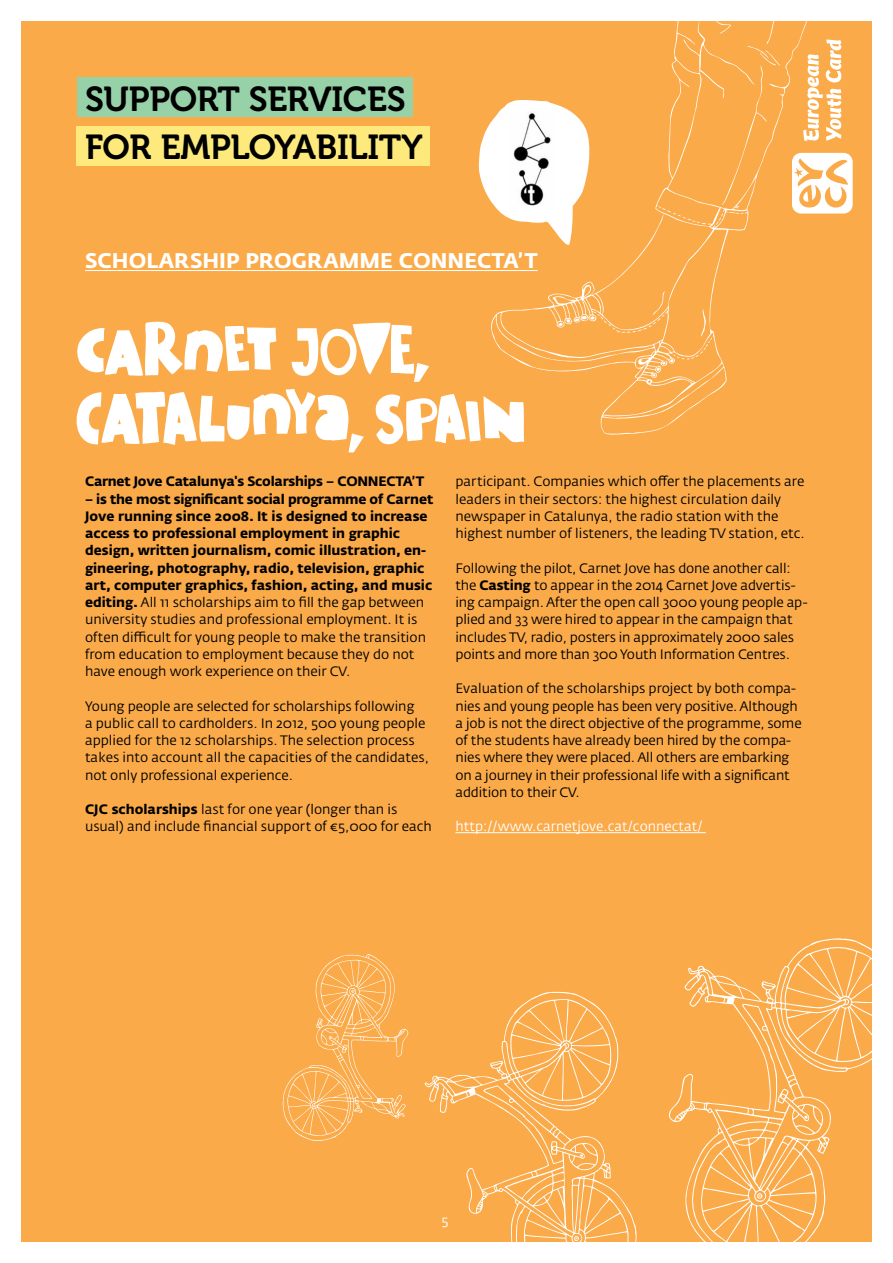
<style>
.page{position:relative;width:893px;height:1263px;background:#fff}
.page>*{position:absolute;margin:0;border:0;box-sizing:border-box;transform-origin:0 0}
.t1{font:34.5px/48px "Museo 700";letter-spacing:-.01em;color:#000}
.t2{font:700 21px "Fedra Sans Alt Pro";color:#fff}
.t3{font:13.5px/17.2px "Fedra Sans Alt Pro";letter-spacing:-.01em;color:#000}
.t4{font:700 13.5px/17.2px "Fedra Sans Alt Pro";color:#000}
.t5{font:700 13.5px "Fedra Sans Alt Pro";letter-spacing:-.02em;color:#000}
.t6{font:13.5px "Fedra Sans Alt Pro";color:#fff}
.s1{font-weight:400}
.s2{font-weight:700}
</style>
<div class="page">
<div style="left:22px;top:22px;width:850px;height:1220px;background:#faaa49"></div>
<svg style="left:478px;top:122px;width:13px;height:79px"></svg>
<div style="left:77px;top:78px;width:335px;height:39px;background:#96d1a8"></div>
<div style="left:77px;top:126px;width:353px;height:39px;background:#fde97c"></div>
<svg style="left:668px;top:938px;width:204px;height:304px"></svg>
<svg style="left:757px;top:1193px;width:6px;height:6px"></svg>
<svg style="left:804px;top:1114px;width:4px;height:6px"></svg>
<svg style="left:424px;top:992px;width:213px;height:250px"></svg>
<svg style="left:574px;top:1236px;width:6px;height:6px"></svg>
<svg style="left:605px;top:1168px;width:4px;height:3px"></svg>
<svg style="left:283px;top:954px;width:126px;height:187px"></svg>
<hr style="left:85px;top:270px;width:453px;height:1px;background:#fff">
<svg style="left:375px;top:394px;width:150px;height:51px"></svg>
<svg style="left:77px;top:321px;width:199px;height:55px"></svg>
<svg style="left:76px;top:389px;width:288px;height:63px"></svg>
<svg style="left:291px;top:322px;width:138px;height:60px"></svg>
<hr style="left:455px;top:832px;width:251px;height:1px;background:#fff">
<svg style="left:817px;top:21px;width:36px;height:193px"></svg>
<svg style="left:491px;top:21px;width:326px;height:414px"></svg>
<img style="left:509px;top:111px;width:46px;height:98px">
<h1 class="t1" style="left:85px;top:75px;width:339px">SUPPORT SERVICES<br>FOR EMPLOYABILITY</h1>
<h2 class="t2" style="left:85px;top:248px;width:454px">SCHOLARSHIP PROGRAMME CONNECTA’T</h2>
<p class="t5" style="left:85px;top:473px;width:341px">Carnet Jove Catalunya's Scolarships – CONNECTA’T</p>
<p class="t4" style="left:85px;top:490px;width:350px">– is the most significant social programme of Carnet Jove running since 2008. It is designed to increase access to professional employment in graphic design, written journalism, comic illustration, en&shy;gineering, photography, radio, television, graphic art, computer graphics, fashion, acting, and music editing. <span class="s1">All 11 scholarships aim to fill the gap between university studies and professional employment. It is often difficult for young people to make the transition from education to employment because they do not have enough work experience on their CV.</span></p>
<p class="t3" style="left:85px;top:697px;width:345px">Young people are selected for scholarships following<br>a public call to cardholders. In 2012, 500 young people applied for the 12 scholarships. The selection process takes into account all the capacities of the candidates, not only professional experience.</p>
<p class="t3" style="left:85px;top:801px;width:348px"><span class="s2">CJC scholarships</span> last for one year (longer than is usual) and include financial support of €5,000 for each</p>
<p class="t3" style="left:455px;top:473px;width:351px">participant. Companies which offer the placements are leaders in their sectors: the highest circulation daily newspaper in Catalunya, the radio station with the highest number of listeners, the leading TV station, etc.</p>
<p class="t3" style="left:455px;top:559px;width:354px">Following the pilot, Carnet Jove has done another call: the <span class="s2">Casting</span> to appear in the 2014 Carnet Jove advertis&shy;ing campaign. After the open call 3000 young people ap&shy;plied and 33 were hired to appear in the campaign that includes TV, radio, posters in approximately 2000 sales points and more than 300 Youth Information Centres.</p>
<p class="t3" style="left:455px;top:680px;width:348px">Evaluation of the scholarships project by both compa&shy;nies and young people has been very positive. Although a job is not the direct objective of the programme, some of the students have already been hired by the compa&shy;nies where they were placed. All others are embarking on a journey in their professional life with a significant addition to their CV.</p>
<p class="t6" style="left:455px;top:818px;width:249px">http://www.carnetjove.cat/connectat/</p>
<p class="t6" style="left:441px;top:1212px;width:9px">5</p>
</div>
